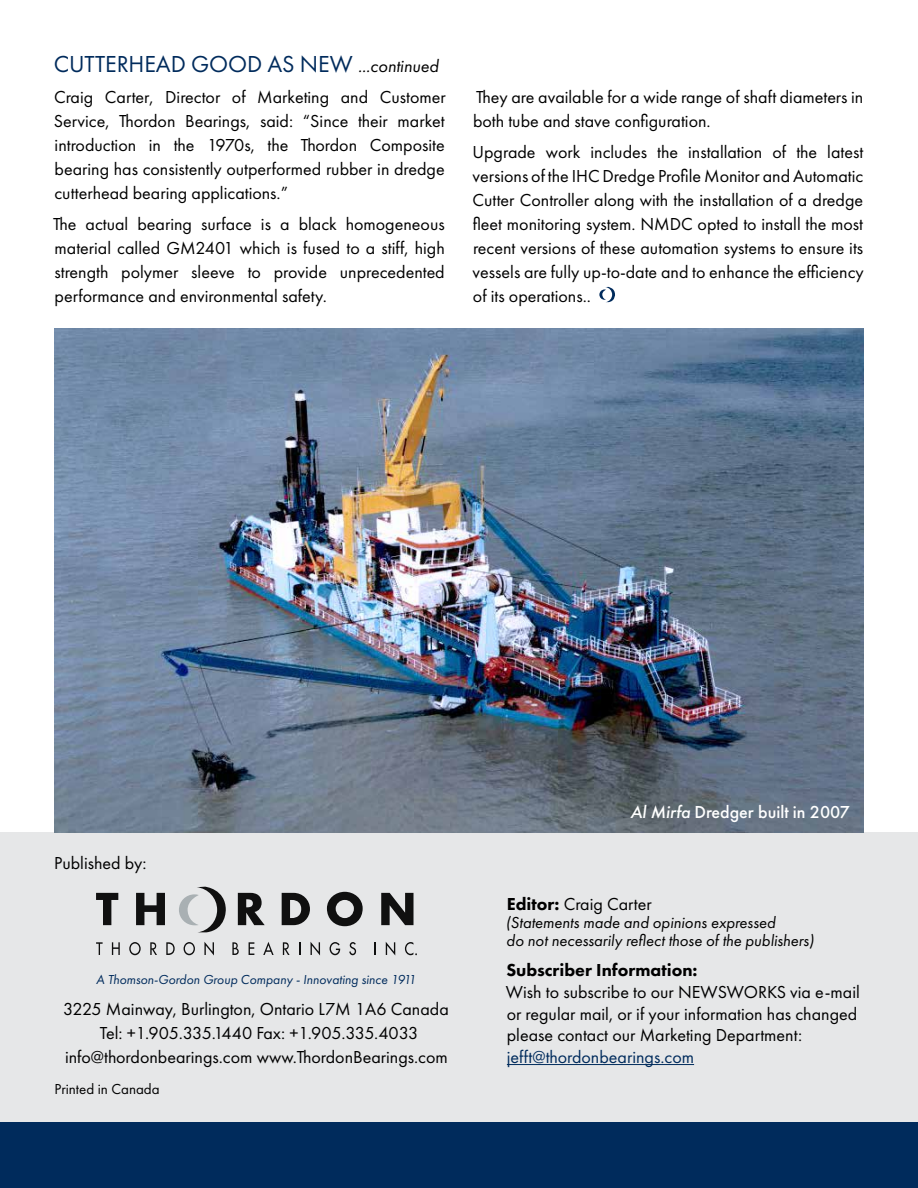
<style>
.page{position:relative;width:918px;height:1188px;background:#fff}
.page>*{position:absolute;margin:0;border:0;box-sizing:border-box;transform-origin:0 0}
.t1{font:24px "Futura PT";letter-spacing:-.005em;color:#002b5c}
.t2{font:18px/24px "Futura PT";color:#000;text-align:justify}
.t3{font:18px "Futura PT";color:#002b5c}
.t4{font:500 18px "Futura PT";color:#fff}
.t5{font:800 18px "Futura PT";color:#000}
.t6{font:italic 16.5px/18px "Futura PT";color:#000}
.t7{font:15px "Futura PT";color:#000}
.t8{font:italic 13.5px "Futura PT";color:#002b5c}
.s1{font-style:italic;font-size:18px;color:#000}
.s2{font-style:italic}
.s3{font-weight:800}
</style>
<div class="page">
<div style="left:0;top:833px;width:918px;height:289px;background:#e6e7e8"></div>
<hr style="left:507px;top:1064px;width:187px;height:1px;background:#002b5c">
<svg style="left:96px;top:893px;width:22px;height:32px"></svg>
<svg style="left:136px;top:893px;width:29px;height:32px"></svg>
<svg style="left:238px;top:893px;width:27px;height:32px"></svg>
<svg style="left:282px;top:893px;width:28px;height:32px"></svg>
<svg style="left:327px;top:892px;width:36px;height:34px"></svg>
<svg style="left:381px;top:893px;width:33px;height:32px"></svg>
<svg style="left:179px;top:887px;width:47px;height:45px"></svg>
<svg style="left:96px;top:942px;width:7px;height:13px"></svg>
<svg style="left:112px;top:942px;width:8px;height:13px"></svg>
<svg style="left:129px;top:942px;width:12px;height:13px"></svg>
<svg style="left:150px;top:942px;width:7px;height:13px"></svg>
<svg style="left:166px;top:942px;width:9px;height:13px"></svg>
<svg style="left:184px;top:942px;width:11px;height:13px"></svg>
<svg style="left:204px;top:942px;width:10px;height:14px"></svg>
<svg style="left:232px;top:942px;width:7px;height:13px"></svg>
<svg style="left:249px;top:942px;width:5px;height:13px"></svg>
<svg style="left:263px;top:942px;width:11px;height:13px"></svg>
<svg style="left:283px;top:942px;width:7px;height:13px"></svg>
<svg style="left:299px;top:942px;width:1px;height:13px"></svg>
<svg style="left:311px;top:942px;width:9px;height:14px"></svg>
<svg style="left:330px;top:942px;width:10px;height:13px"></svg>
<svg style="left:349px;top:942px;width:7px;height:13px"></svg>
<svg style="left:374px;top:942px;width:2px;height:13px"></svg>
<svg style="left:386px;top:942px;width:9px;height:13px"></svg>
<svg style="left:405px;top:942px;width:12px;height:13px"></svg>
<svg style="left:599px;top:287px;width:16px;height:15px"></svg>
<img style="left:54px;top:328px;width:810px;height:505px">
<div style="left:0;top:1122px;width:918px;height:66px;background:#002b5c"></div>
<h1 class="t1" style="left:54px;top:50px;width:386px">CUTTERHEAD GOOD AS NEW <span class="s1">...continued</span></h1>
<p class="t2" style="left:54px;top:85px;width:393px">Craig Carter, Director of Marketing and Customer Service, Thordon Bearings, said: “Since their market introduction in the 1970s, the Thordon Composite bearing has consistently outperformed rubber in dredge cutterhead bearing applications.”</p>
<p class="t2" style="left:53px;top:212px;width:393px">The actual bearing surface is a black homogeneous material called GM2401 which is fused to a stiff, high strength polymer sleeve to provide unprecedented performance and environmental safety.</p>
<p class="t2" style="left:473px;top:85px;width:392px">They are available for a wide range of shaft diameters in both tube and stave configuration.</p>
<p class="t2" style="left:473px;top:140px;width:393px">Upgrade work includes the installation of the latest versions of the IHC Dredge Profile Monitor and Automatic Cutter Controller along with the installation of a dredge fleet monitoring system. NMDC opted to install the most recent versions of these automation systems to ensure its vessels are fully up-to-date and to enhance the efficiency of its operations..</p>
<p class="t2" style="left:54px;top:850px;width:94px">Published by:</p>
<p class="t8" style="left:96px;top:971px;width:321px">A Thomson-Gordon Group Company - Innovating since 1911</p>
<p class="t2" style="left:63px;top:997px;width:387px;text-align:center">3225 Mainway, Burlington, Ontario L7M 1A6 Canada<br>Tel: +1.905.335.1440 Fax: +1.905.335.4033 info@thordonbearings.com www.ThordonBearings.com</p>
<p class="t7" style="left:55px;top:1080px;width:107px">Printed in Canada</p>
<p class="t4" style="left:630px;top:801px;width:221px"><span class="s2">Al Mirfa</span> Dredger built in 2007</p>
<p class="t2" style="left:507px;top:892px;width:147px"><span class="s3">Editor:</span> Craig Carter</p>
<p class="t6" style="left:506px;top:913px;width:310px">(Statements made and opinions expressed<br>do not necessarily reflect those of the publishers)</p>
<p class="t5" style="left:506px;top:959px;width:193px">Subscriber Information:</p>
<p class="t2" style="left:506px;top:981px;width:355px;line-height:21.6px;text-align:left">Wish to subscribe to our NEWSWORKS via e-mail or regular mail, or if your information has changed please contact our Marketing Department:</p>
<p class="t3" style="left:507px;top:1046px;width:189px">jefft@thordonbearings.com</p>
</div>
